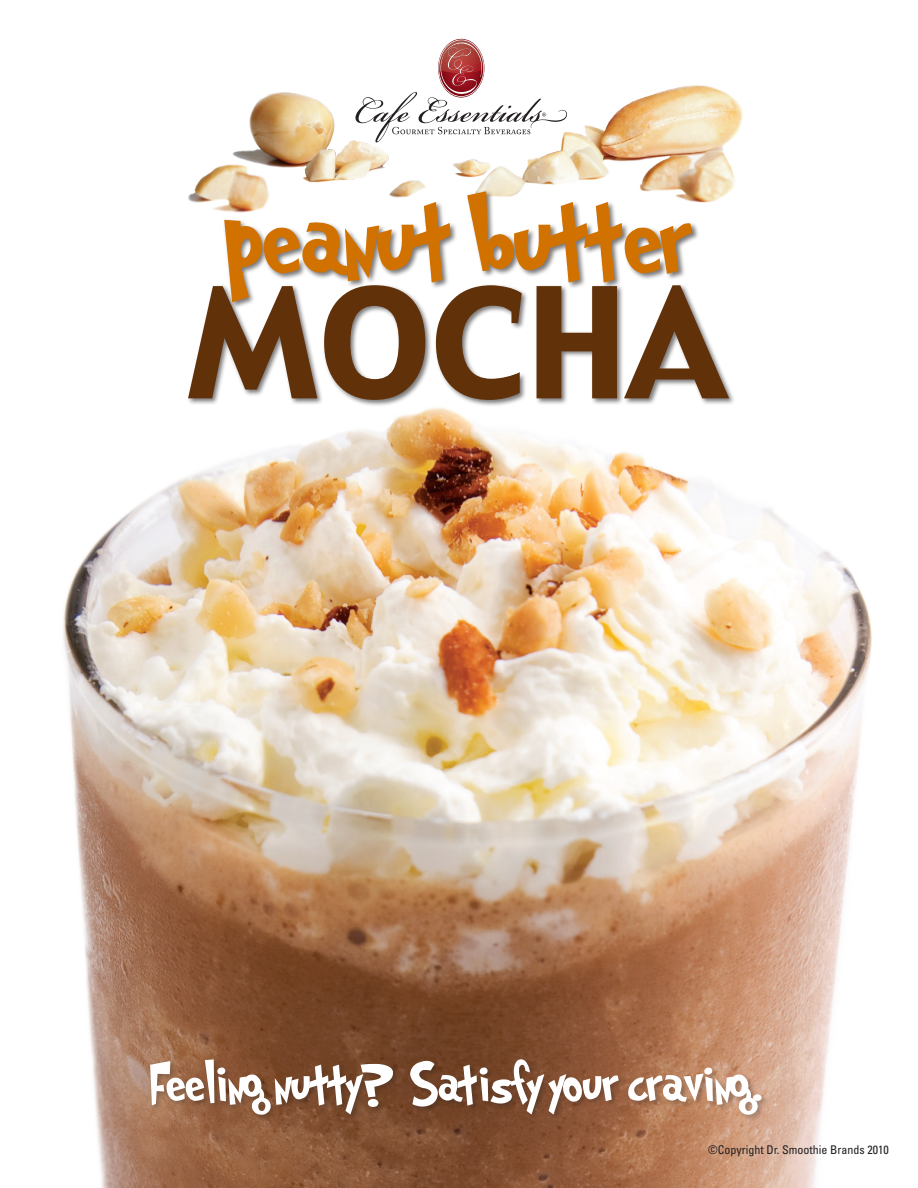
<style>
.page{position:relative;width:918px;height:1188px;background:#fff}
.page>*{position:absolute;margin:0;border:0;box-sizing:border-box;transform-origin:0 0}
.t1{font:149.7px "Gadget";color:#61310a}
.t2{font:100.2px "Grinched";color:#d17100}
.t3{font:51px "Grinched";color:#fff}
.t4{font:condensed 12px "Univers LT Std";color:#231f20}
</style>
<div class="page">
<img style="left:188px;top:85px;width:555px;height:126px">
<div style="left:186px;top:284px;width:549px;height:123px;background:#231f20;opacity:.6"></div>
<svg style="left:355px;top:39px;width:212px;height:104px"></svg>
<img style="left:63px;top:377px;width:809px;height:811px">
<div style="left:148px;top:1058px;width:621px;height:64px;background:#231f20;opacity:.3"></div>
<div style="left:223px;top:189px;width:477px;height:120px;background:#231f20;opacity:.6"></div>
<p class="t2" style="left:223px;top:190px;width:470px">peanut butter</p>
<p class="t1" style="left:187px;top:247px;width:541px">MOCHA</p>
<p class="t3" style="left:151px;top:1059px;width:614px">Feeling nutty? Satisfy your craving.</p>
<p class="t4" style="left:708px;top:1142px;width:182px">©Copyright Dr. Smoothie Brands 2010</p>
</div>
